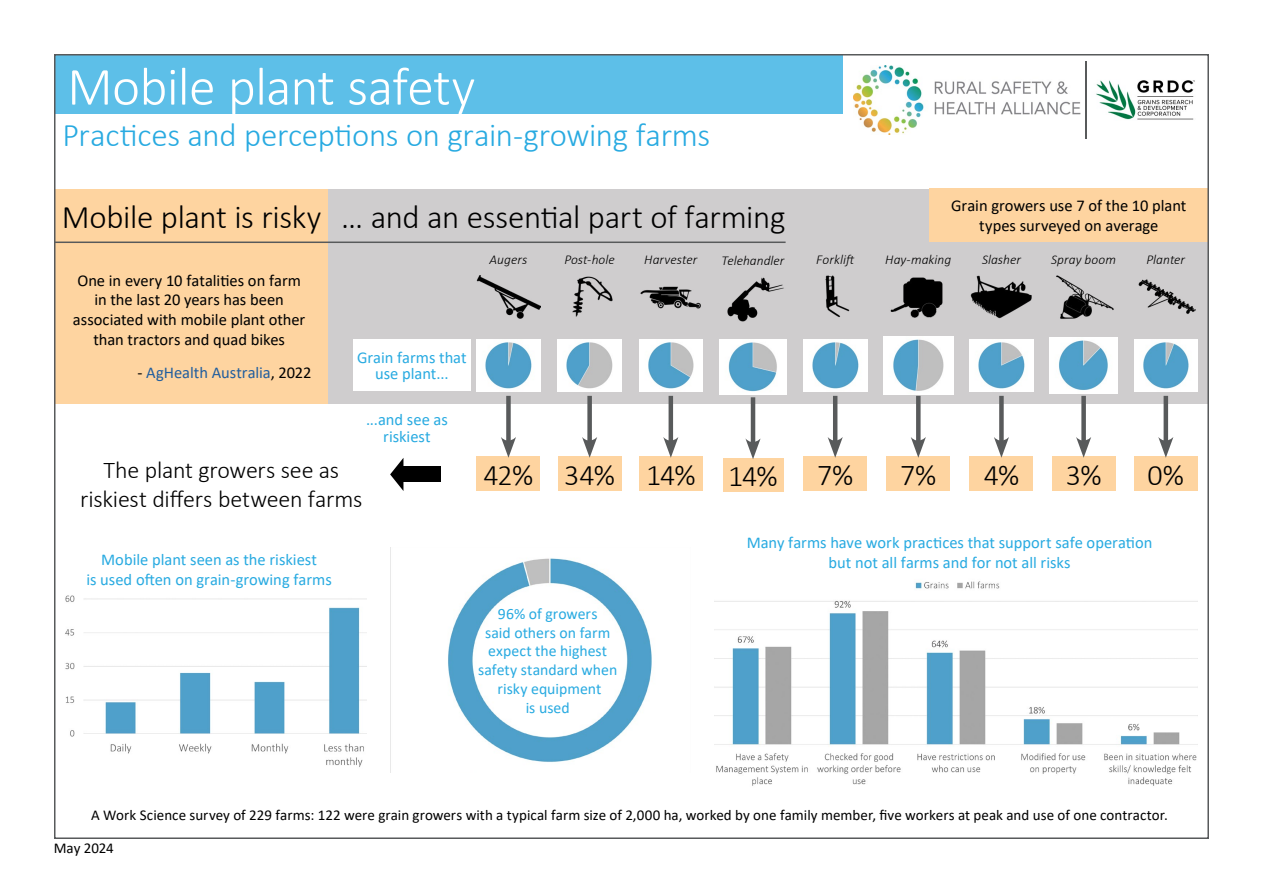
<style>
.page{position:relative;width:1263px;height:893px;background:#fff}
.page>*{position:absolute;margin:0;border:0;box-sizing:border-box;transform-origin:0 0}
.t1{font:300 54px "Calibri";letter-spacing:-.015em;color:#fff}
.t2{font:300 33px "Calibri";letter-spacing:-.015em;color:#000}
.t3{font:300 33px "Calibri";letter-spacing:-.01em;color:#28aae1}
.t4{font:300 30px "Calibri";letter-spacing:-.04em;color:#000}
.t5{font:300 24px/28.8px "Calibri";letter-spacing:-.01em;color:#000;text-align:center}
.t6{font:16.5px/16.5px "Calibri";color:#28aae1;text-align:center}
.t7{font:16.5px/19.8px "Calibri";letter-spacing:-.005em;color:#000;text-align:center}
.t8{font:16.5px "Calibri";letter-spacing:-.005em;color:#215e9e}
.t9{font:15.75px/18.9px "Calibri";color:#28aae1;text-align:center}
.t10{font:15px "Calibri";color:#000}
.t11{font:italic 300 13.5px "Calibri";letter-spacing:.005em;color:#000}
.s1{color:#000}
</style>
<div class="page">
<div style="left:327px;top:189px;width:881px;height:214px;background:#cfcdce"></div>
<div style="left:54px;top:189px;width:274px;height:214px;background:#fed4a0"></div>
<img style="left:854px;top:66px;width:226px;height:69px">
<img style="left:1096px;top:80px;width:99px;height:40px">
<div style="left:54px;top:54px;width:789px;height:60px;background:#5dbfe8"></div>
<hr style="left:1085px;top:62px;width:2px;height:77px;background:#585a5b">
<div style="left:353px;top:339px;width:118px;height:51px;background:#fff"></div>
<div style="left:929px;top:188px;width:279px;height:54px;background:#fed4a0"></div>
<img style="left:390px;top:548px;width:262px;height:224px">
<img style="left:714px;top:581px;width:484px;height:205px">
<img style="left:65px;top:595px;width:301px;height:172px">
<div style="left:403px;top:467px;width:38px;height:15px;background:#000"></div>
<svg style="left:390px;top:458px;width:13px;height:33px"></svg>
<img style="left:890px;top:277px;width:53px;height:41px">
<img style="left:883px;top:337px;width:70px;height:57px">
<div style="left:886px;top:456px;width:64px;height:35px;background:#fed4a0"></div>
<svg style="left:916px;top:396px;width:4px;height:41px"></svg>
<svg style="left:911px;top:437px;width:15px;height:21px"></svg>
<img style="left:825px;top:275px;width:25px;height:43px">
<img style="left:803px;top:340px;width:64px;height:51px">
<div style="left:803px;top:456px;width:64px;height:35px;background:#fed4a0"></div>
<hr style="left:833px;top:396px;width:4px;height:49px;background:#585a5b">
<svg style="left:828px;top:437px;width:15px;height:21px"></svg>
<img style="left:970px;top:275px;width:62px;height:44px">
<img style="left:970px;top:340px;width:63px;height:51px">
<div style="left:970px;top:456px;width:63px;height:35px;background:#fed4a0"></div>
<div style="left:999px;top:396px;width:5px;height:49px;background:#585a5b"></div>
<svg style="left:994px;top:437px;width:15px;height:21px"></svg>
<img style="left:1056px;top:275px;width:58px;height:44px">
<img style="left:1049px;top:338px;width:69px;height:55px">
<div style="left:1052px;top:456px;width:63px;height:35px;background:#fed4a0"></div>
<div style="left:1081px;top:396px;width:5px;height:49px;background:#585a5b"></div>
<svg style="left:1076px;top:437px;width:15px;height:21px"></svg>
<img style="left:1138px;top:279px;width:58px;height:35px">
<img style="left:1134px;top:340px;width:64px;height:51px">
<div style="left:1134px;top:456px;width:64px;height:35px;background:#fed4a0"></div>
<div style="left:1163px;top:396px;width:5px;height:49px;background:#585a5b"></div>
<svg style="left:1158px;top:437px;width:15px;height:21px"></svg>
<img style="left:727px;top:277px;width:57px;height:45px">
<img style="left:720px;top:340px;width:66px;height:54px">
<div style="left:723px;top:458px;width:60px;height:33px;background:#fed4a0"></div>
<hr style="left:751px;top:397px;width:4px;height:50px;background:#585a5b">
<svg style="left:745px;top:438px;width:16px;height:21px"></svg>
<img style="left:640px;top:286px;width:61px;height:23px">
<img style="left:639px;top:340px;width:64px;height:51px">
<div style="left:639px;top:456px;width:64px;height:35px;background:#fed4a0"></div>
<div style="left:668px;top:396px;width:5px;height:49px;background:#585a5b"></div>
<svg style="left:663px;top:437px;width:15px;height:21px"></svg>
<img style="left:572px;top:276px;width:41px;height:41px">
<img style="left:558px;top:340px;width:63px;height:51px">
<div style="left:558px;top:456px;width:63px;height:35px;background:#fed4a0"></div>
<div style="left:587px;top:396px;width:5px;height:49px;background:#585a5b"></div>
<svg style="left:582px;top:437px;width:15px;height:21px"></svg>
<img style="left:477px;top:276px;width:63px;height:43px">
<img style="left:477px;top:340px;width:63px;height:51px">
<div style="left:477px;top:456px;width:63px;height:35px;background:#fed4a0"></div>
<div style="left:506px;top:396px;width:5px;height:49px;background:#585a5b"></div>
<svg style="left:501px;top:437px;width:15px;height:21px"></svg>
<hr style="left:54px;top:242px;width:732px;height:1px;background:#585a5b">
<h1 class="t1" style="left:67px;top:53px;width:410px">Mobile plant safety</h1>
<h2 class="t3" style="left:63px;top:115px;width:649px">Practices and perceptions on grain-growing farms</h2>
<h2 class="t2" style="left:62px;top:196px;width:261px">Mobile plant is risky</h2>
<h2 class="t2" style="left:341px;top:196px;width:446px">... and an essential part of farming</h2>
<p class="t7" style="left:951px;top:195px;width:237px">Grain growers use 7 of the 10 plant types surveyed on average</p>
<p class="t11" style="left:490px;top:251px;width:39px">Augers</p>
<p class="t11" style="left:564px;top:251px;width:52px">Post-hole</p>
<p class="t11" style="left:644px;top:251px;width:55px">Harvester</p>
<p class="t11" style="left:721px;top:252px;width:65px">Telehandler</p>
<p class="t11" style="left:816px;top:251px;width:41px">Forklift</p>
<p class="t11" style="left:885px;top:251px;width:68px">Hay-making</p>
<p class="t11" style="left:982px;top:251px;width:40px">Slasher</p>
<p class="t11" style="left:1051px;top:251px;width:66px">Spray boom</p>
<p class="t11" style="left:1146px;top:251px;width:40px">Planter</p>
<p class="t7" style="left:73px;top:270px;width:234px">One in every 10 fatalities on farm in the last 20 years has been associated with mobile plant other than tractors and quad bikes</p>
<p class="t8" style="left:138px;top:361px;width:176px"><span class="s1">-</span> AgHealth Australia<span class="s1">, 2022</span></p>
<p class="t6" style="left:357px;top:349px;width:111px">Grain farms that use plant...</p>
<p class="t6" style="left:366px;top:411px;width:83px">...and see as riskiest</p>
<h3 class="t5" style="left:80px;top:456px;width:284px">The plant growers see as riskiest differs between farms</h3>
<h3 class="t4" style="left:483px;top:456px;width:51px">42%</h3>
<h3 class="t4" style="left:564px;top:456px;width:52px">34%</h3>
<h3 class="t4" style="left:646px;top:456px;width:51px">14%</h3>
<h3 class="t4" style="left:728px;top:457px;width:51px">14%</h3>
<h3 class="t4" style="left:817px;top:456px;width:38px">7%</h3>
<h3 class="t4" style="left:900px;top:456px;width:38px">7%</h3>
<h3 class="t4" style="left:984px;top:456px;width:37px">4%</h3>
<h3 class="t4" style="left:1066px;top:456px;width:37px">3%</h3>
<h3 class="t4" style="left:1147px;top:456px;width:38px">0%</h3>
<p class="t6" style="left:747px;top:534px;width:407px">Many farms have work practices that support safe operation</p>
<p class="t6" style="left:101px;top:551px;width:217px">Mobile plant seen as the riskiest</p>
<p class="t6" style="left:828px;top:554px;width:244px">but not all farms and for not all risks</p>
<p class="t6" style="left:86px;top:571px;width:247px">is used often on grain-growing farms</p>
<p class="t9" style="left:478px;top:603px;width:141px">96% of growers<br>said others on farm expect the highest safety standard when risky equipment<br>is used</p>
<p class="t10" style="left:91px;top:805px;width:1078px">A Work Science survey of 229 farms: 122 were grain growers with a typical farm size of 2,000 ha, worked by one family member, five workers at peak and use of one contractor.</p>
<p class="t10" style="left:54px;top:838px;width:62px">May 2024</p>
</div>
